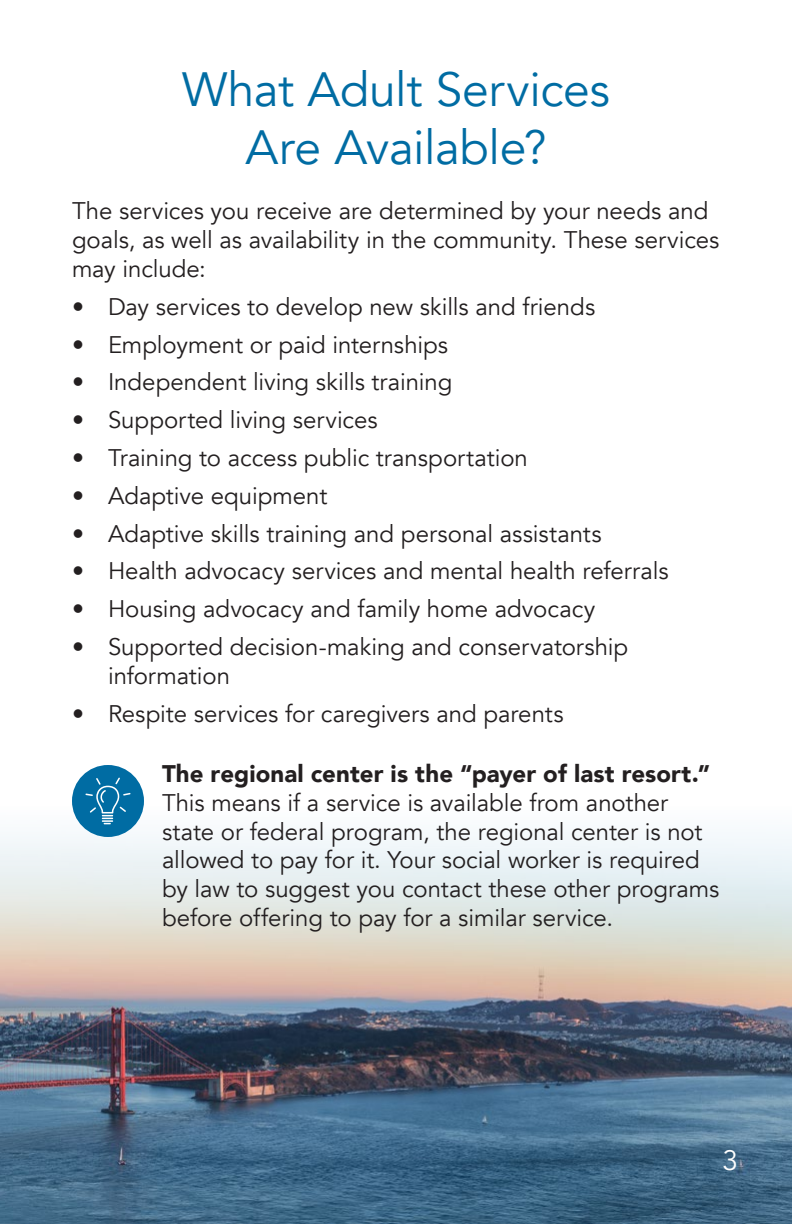
<style>
.page{position:relative;width:792px;height:1224px;background:#fff}
.page>*{position:absolute;margin:0;border:0;box-sizing:border-box;transform-origin:0 0}
.t1{font:48px/57.6px "Avenir";letter-spacing:-.005em;color:#006ca3;text-align:center}
.t2{font:28px "Avenir";color:#fff}
.t3{font:24px/28.8px "Avenir";letter-spacing:-.005em;color:#231f20}
.t4{font:900 24px "Avenir";letter-spacing:.005em;color:#231f20}
</style>
<div class="page">
<img style="left:0;top:807px;width:792px;height:417px">
<div style="left:72px;top:765px;width:72px;height:72px;background:#006ca3;border-radius:50%"></div>
<svg style="left:85px;top:778px;width:46px;height:46px"></svg>
<h1 class="t1" style="left:182px;top:62px;width:429px">What Adult Services<br>Are Available?</h1>
<p class="t3" style="left:72px;top:197px;width:649px">The services you receive are determined by your needs and goals, as well as availability in the community. These services may include:</p>
<p class="t3" style="left:72px;top:293px;width:525px">• Day services to develop new skills and friends</p>
<p class="t3" style="left:72px;top:330px;width:377px">• Employment or paid internships</p>
<p class="t3" style="left:72px;top:368px;width:382px">• Independent living skills training</p>
<p class="t3" style="left:72px;top:406px;width:307px">• Supported living services</p>
<p class="t3" style="left:72px;top:444px;width:457px">• Training to access public transportation</p>
<p class="t3" style="left:72px;top:482px;width:257px">• Adaptive equipment</p>
<p class="t3" style="left:72px;top:519px;width:531px">• Adaptive skills training and personal assistants</p>
<p class="t3" style="left:72px;top:557px;width:598px">• Health advocacy services and mental health referrals</p>
<p class="t3" style="left:72px;top:595px;width:525px">• Housing advocacy and family home advocacy</p>
<p class="t3" style="left:108px;top:633px;width:522px;text-indent:-36px">• Supported decision-making and conservatorship information</p>
<p class="t3" style="left:72px;top:699px;width:493px">• Respite services for caregivers and parents</p>
<p class="t4" style="left:162px;top:753px;width:550px">The regional center is the “payer of last resort.”</p>
<p class="t3" style="left:162px;top:789px;width:559px">This means if a service is available from another state or federal program, the regional center is not allowed to pay for it. Your social worker is required by law to suggest you contact these other programs before offering to pay for a similar service.</p>
<p class="t2" style="left:722px;top:1144px;width:17px">3</p>
</div>
